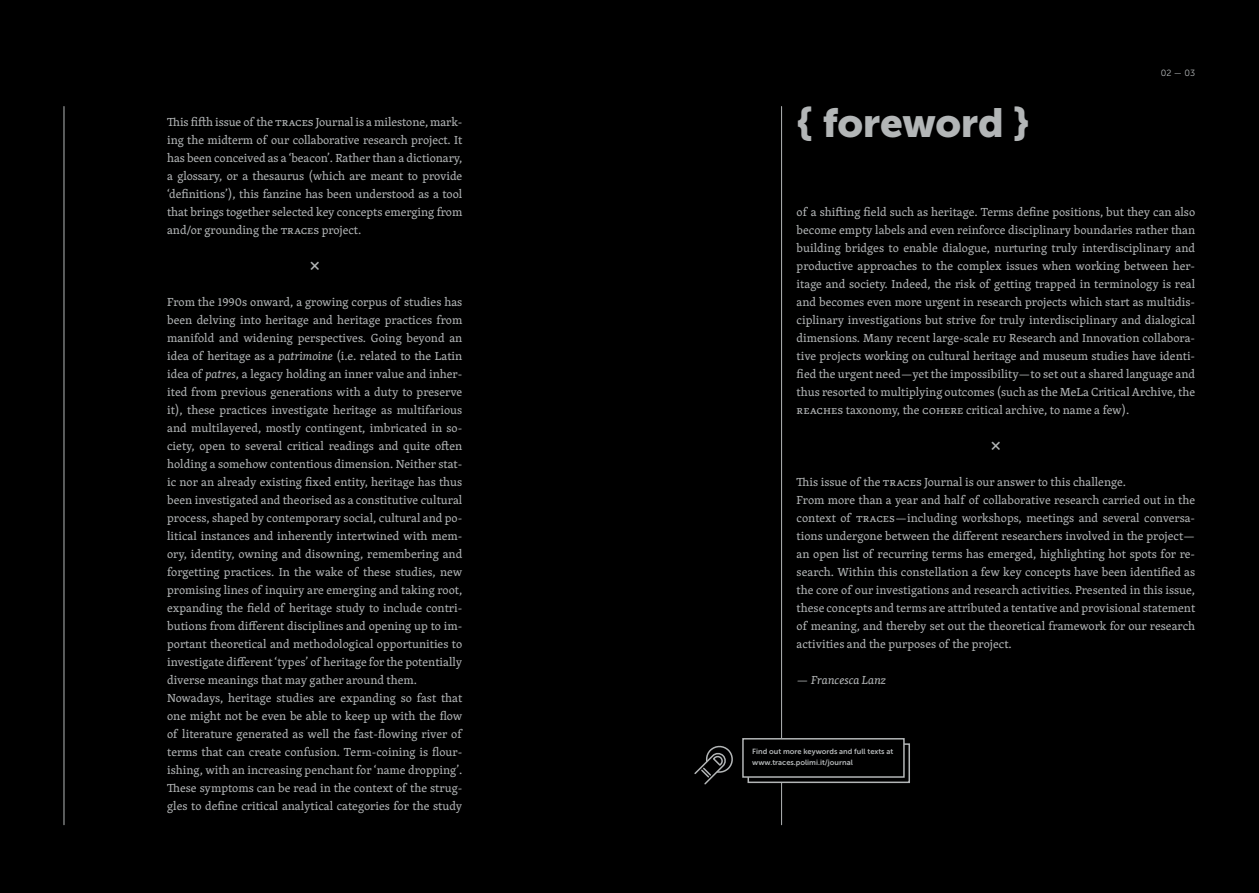
<style>
.page{position:relative;width:1259px;height:893px;background:#000}
.page>*{position:absolute;margin:0;border:0;box-sizing:border-box;transform-origin:0 0}
.titolo{font:40.5px "Museo Sans 900";letter-spacing:-.01em;color:#b3b6b7}
.txt{font:600 15px "Raisonne";color:#b3b6b7}
.txt-2{font:12px/18px "Skolar Latin";color:#b3b6b7;text-align:justify}
.txt-3{font:italic 12px "Skolar Latin";color:#b3b6b7}
.t1{font:9px "Museo Sans 300";color:#b3b6b7}
.dida{font:7.5px/11.2px "Museo Sans 700";color:#b3b6b7}
.s1{font-style:italic}
</style>
<div class="page">
<hr style="left:64px;top:106px;width:1px;height:719px;background:#b3b6b7">
<hr style="left:781px;top:106px;width:1px;height:719px;background:#b3b6b7">
<div style="left:748px;top:744px;width:161px;height:38px;background:#000"></div>
<div style="left:747px;top:743px;width:163px;height:40px;border:2px solid #b3b6b7"></div>
<div style="left:743px;top:739px;width:161px;height:38px;background:#000"></div>
<div style="left:742px;top:738px;width:162px;height:40px;border:2px solid #b3b6b7"></div>
<svg style="left:694px;top:745px;width:39px;height:40px"></svg>
<p class="txt-2" style="left:167px;top:113px;width:297px">This fifth issue of the TRACES Journal is a milestone, mark&shy;ing the midterm of our collaborative research project. It has been conceived as a ‘beacon’. Rather than a dictionary, a glossary, or a thesaurus (which are meant to provide ‘definitions’), this fanzine has been understood as a tool that brings together selected key concepts emerging from and/or grounding the TRACES project.</p>
<p class="txt" style="left:310px;top:255px;width:12px">×</p>
<p class="txt-2" style="left:167px;top:293px;width:297px">From the 1990s onward, a growing corpus of studies has been delving into heritage and heritage practices from manifold and widening perspectives. Going beyond an idea of heritage as a <span class="s1">patrimoine</span> (i.e. related to the Latin idea of <span class="s1">patres</span>, a legacy holding an inner value and inher&shy;ited from previous generations with a duty to preserve it), these practices investigate heritage as multifarious and multilayered, mostly contingent, imbricated in so&shy;ciety, open to several critical readings and quite often holding a somehow contentious dimension. Neither stat&shy;ic nor an already existing fixed entity, heritage has thus been investigated and theorised as a constitutive cultural process, shaped by contemporary social, cultural and po&shy;litical instances and inherently intertwined with mem&shy;ory, identity, owning and disowning, remembering and forgetting practices. In the wake of these studies, new promising lines of inquiry are emerging and taking root, expanding the field of heritage study to include contri&shy;butions from different disciplines and opening up to im&shy;portant theoretical and methodological opportunities to investigate different ‘types’ of heritage for the potentially diverse meanings that may gather around them.</p>
<p class="txt-2" style="left:167px;top:689px;width:297px">Nowadays, heritage studies are expanding so fast that one might not be even be able to keep up with the flow of literature generated as well the fast-flowing river of terms that can create confusion. Term-coining is flour&shy;ishing, with an increasing penchant for ‘name dropping’.<br>These symptoms can be read in the context of the strug&shy;gles to define critical analytical categories for the study</p>
<p class="titolo" style="left:796px;top:99px;width:234px">{ foreword }</p>
<p class="t1" style="left:1160px;top:68px;width:36px">02 — 03</p>
<p class="txt-2" style="left:796px;top:203px;width:400px">of a shifting field such as heritage. Terms define positions, but they can also become empty labels and even reinforce disciplinary boundaries rather than building bridges to enable dialogue, nurturing truly interdisciplinary and productive approaches to the complex issues when working between her&shy;itage and society. Indeed, the risk of getting trapped in terminology is real and becomes even more urgent in research projects which start as multidis&shy;ciplinary investigations but strive for truly interdisciplinary and dialogical dimensions. Many recent large-scale EU Research and Innovation collabora&shy;tive projects working on cultural heritage and museum studies have identi&shy;fied the urgent need—yet the impossibility—to set out a shared language and thus resorted to multiplying outcomes (such as the MeLa Critical Archive, the REACHES taxonomy, the COHERE critical archive, to name a few).</p>
<p class="txt" style="left:991px;top:435px;width:12px">×</p>
<p class="txt-2" style="left:796px;top:473px;width:331px">This issue of the TRACES Journal is our answer to this challenge.</p>
<p class="txt-2" style="left:796px;top:491px;width:400px">From more than a year and half of collaborative research carried out in the context of TRACES—including workshops, meetings and several conversa&shy;tions undergone between the different researchers involved in the project— an open list of recurring terms has emerged, highlighting hot spots for re&shy;search. Within this constellation a few key concepts have been identified as the core of our investigations and research activities. Presented in this issue, these concepts and terms are attributed a tentative and provisional statement of meaning, and thereby set out the theoretical framework for our research activities and the purposes of the project.</p>
<p class="txt-3" style="left:796px;top:671px;width:91px">— Francesca Lanz</p>
<p class="dida" style="left:752px;top:745px;width:143px">Find out more keywords and full texts at www.traces.polimi.it/journal</p>
</div>
